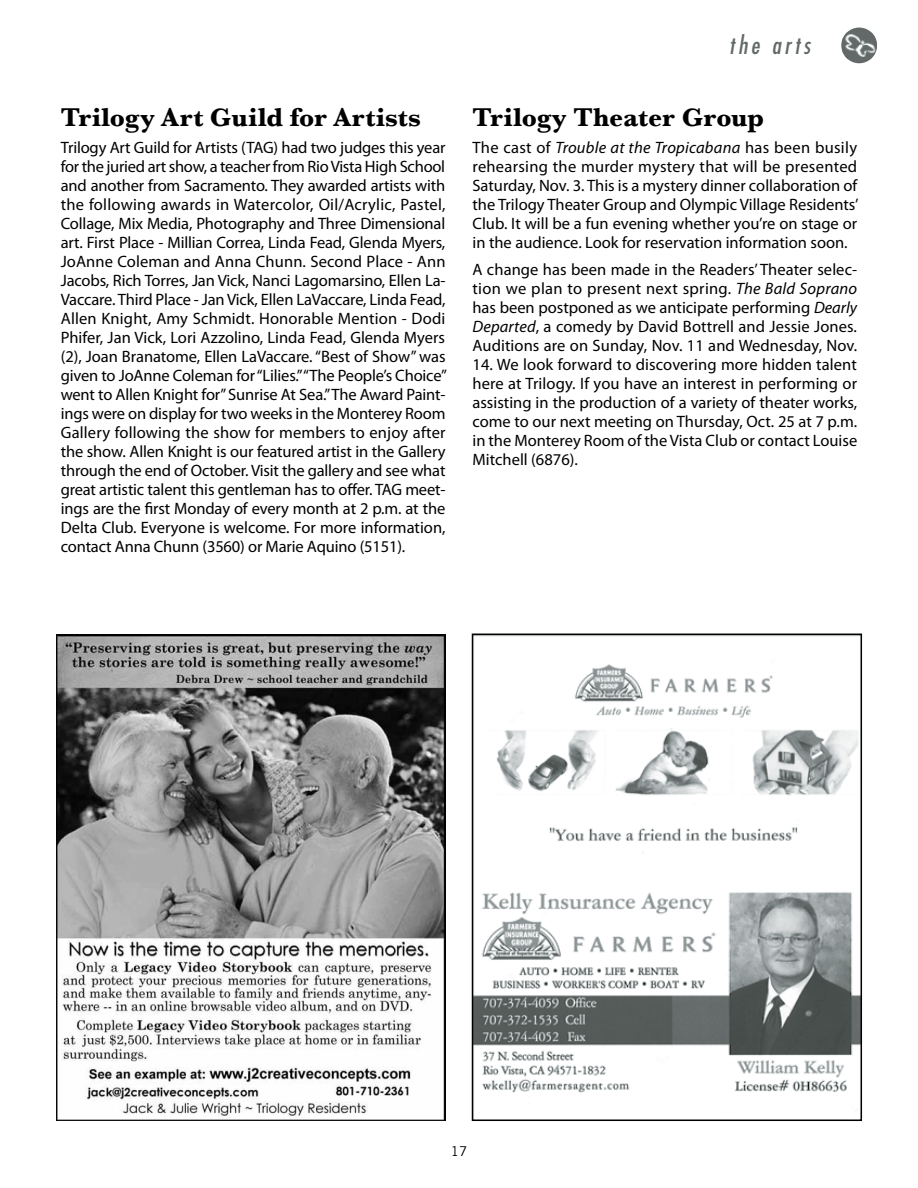
<style>
.page{position:relative;width:918px;height:1188px;background:#fff}
.page>*{position:absolute;margin:0;border:0;box-sizing:border-box;transform-origin:0 0}
.t1{font:700 27px "Baskerville";letter-spacing:.005em;color:#000}
.t2{font:italic condensed 24px "Futura";letter-spacing:.15em;color:#626968}
.t3{font:16.5px/18.9px "Myriad Pro";color:#000;text-align:justify}
.t4{font:13.5px "Trade Gothic";color:#000}
.s1{font-style:italic}
</style>
<div class="page">
<div style="left:841px;top:28px;width:36px;height:35px;background:#626968;border-radius:50%"></div>
<img style="left:842px;top:33px;width:35px;height:26px">
<img style="left:57px;top:635px;width:389px;height:486px">
<img style="left:475px;top:664px;width:384px;height:429px">
<div style="left:472px;top:634px;width:390px;height:487px;border:2px solid #000"></div>
<h1 class="t1" style="left:61px;top:102px;width:362px">Trilogy Art Guild for Artists</h1>
<p class="t3" style="left:61px;top:139px;width:388px">Trilogy Art Guild for Artists (TAG) had two judges this year for the juried art show, a teacher from Rio Vista High School and another from Sacramento. They awarded artists with the following awards in Watercolor, Oil/Acrylic, Pastel, Collage, Mix Media, Photography and Three Dimensional art. First Place - Millian Correa, Linda Fead, Glenda Myers, JoAnne Coleman and Anna Chunn. Second Place - Ann Jacobs, Rich Torres, Jan Vick, Nanci Lagomarsino, Ellen La-Vaccare. Third Place - Jan Vick, Ellen LaVaccare, Linda Fead, Allen Knight, Amy Schmidt. Honorable Mention - Dodi Phifer, Jan Vick, Lori Azzolino, Linda Fead, Glenda Myers (2), Joan Branatome, Ellen LaVaccare. “Best of Show” was given to JoAnne Coleman for “Lilies.” “The People’s Choice” went to Allen Knight for” Sunrise At Sea.” The Award Paint&shy;ings were on display for two weeks in the Monterey Room Gallery following the show for members to enjoy after the show. Allen Knight is our featured artist in the Gallery through the end of October. Visit the gallery and see what great artistic talent this gentleman has to offer. TAG meet&shy;ings are the first Monday of every month at 2 p.m. at the Delta Club. Everyone is welcome. For more information, contact Anna Chunn (3560) or Marie Aquino (5151).</p>
<h2 class="t2" style="left:729px;top:30px;width:82px">the arts</h2>
<h1 class="t1" style="left:472px;top:102px;width:293px">Trilogy Theater Group</h1>
<p class="t3" style="left:472px;top:139px;width:388px">The cast of <span class="s1">Trouble at the Tropicabana</span> has been busily rehearsing the murder mystery that will be presented Saturday, Nov. 3. This is a mystery dinner collaboration of the Trilogy Theater Group and Olympic Village Residents’ Club. It will be a fun evening whether you’re on stage or in the audience. Look for reservation information soon.</p>
<p class="t3" style="left:472px;top:261px;width:386px">A change has been made in the Readers’ Theater selec&shy;tion we plan to present next spring. <span class="s1">The Bald Soprano </span>has been postponed as we anticipate performing <span class="s1">Dearly Departed</span>, a comedy by David Bottrell and Jessie Jones.<br>Auditions are on Sunday, Nov. 11 and Wednesday, Nov.</p>
<p class="t3" style="left:472px;top:355px;width:386px">14. We look forward to discovering more hidden talent here at Trilogy. If you have an interest in performing or assisting in the production of a variety of theater works, come to our next meeting on Thursday, Oct. 25 at 7 p.m. in the Monterey Room of the Vista Club or contact Louise Mitchell (6876).</p>
<p class="t4" style="left:451px;top:1144px;width:18px">17</p>
</div>
